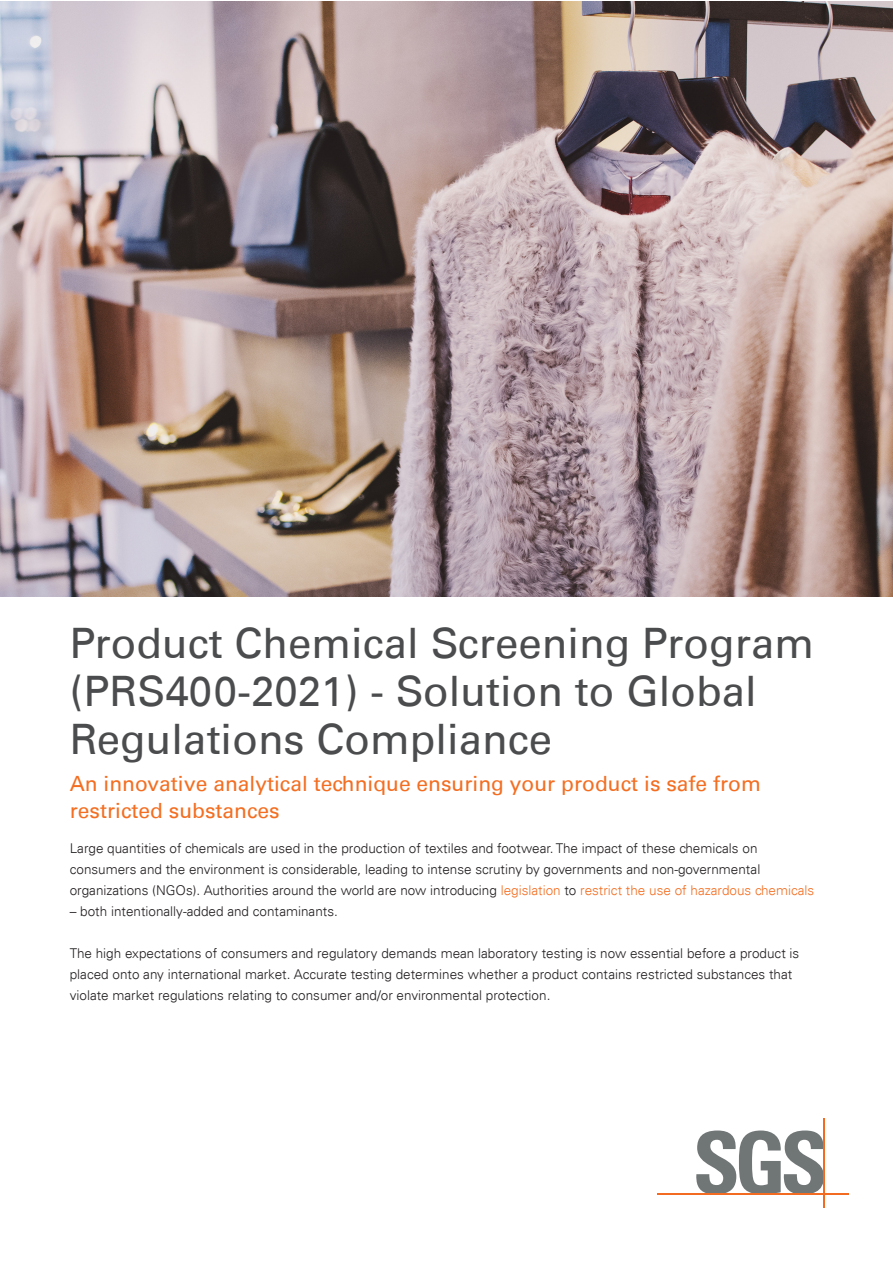
<style>
.page{position:relative;width:893px;height:1263px;background:#fff}
.page>*{position:absolute;margin:0;border:0;box-sizing:border-box;transform-origin:0 0}
.t1{font:42px/48px "Univers LT";color:#4b4c4d}
.t2{font:21px "Univers LT";color:#f36e21}
.t3{font:300 13.5px/21px "Univers LT";color:#231f20}
.s1{color:#f36e21}
</style>
<div class="page">
<img style="left:0;top:1px;width:893px;height:596px">
<svg style="left:696px;top:1130px;width:127px;height:63px"></svg>
<hr style="left:658px;top:1193px;width:191px;height:2px;background:#f36b21">
<hr style="left:823px;top:1118px;width:2px;height:89px;background:#f36b21">
<p class="t1" style="left:70px;top:619px;width:746px">Product Chemical Screening Program (PRS400-2021) - Solution to Global<br>Regulations Compliance</p>
<p class="t2" style="left:70px;top:771px;width:693px">An innovative analytical technique ensuring your product is safe from</p>
<p class="t2" style="left:70px;top:798px;width:212px">restricted substances</p>
<p class="t3" style="left:70px;top:838px;width:689px">Large quantities of chemicals are used in the production of textiles and footwear. The impact of these chemicals on</p>
<p class="t3" style="left:70px;top:859px;width:692px">consumers and the environment is considerable, leading to intense scrutiny by governments and non-governmental</p>
<p class="t3" style="left:70px;top:880px;width:746px">organizations (NGOs). Authorities around the world are now introducing <span class="s1">legislation</span> to <span class="s1">restrict the use of hazardous chemicals</span></p>
<p class="t3" style="left:70px;top:901px;width:270px">– both intentionally-added and contaminants.</p>
<p class="t3" style="left:70px;top:943px;width:731px">The high expectations of consumers and regulatory demands mean laboratory testing is now essential before a product is placed onto any international market. Accurate testing determines whether a product contains restricted substances that violate market regulations relating to consumer and/or environmental protection.</p>
</div>
